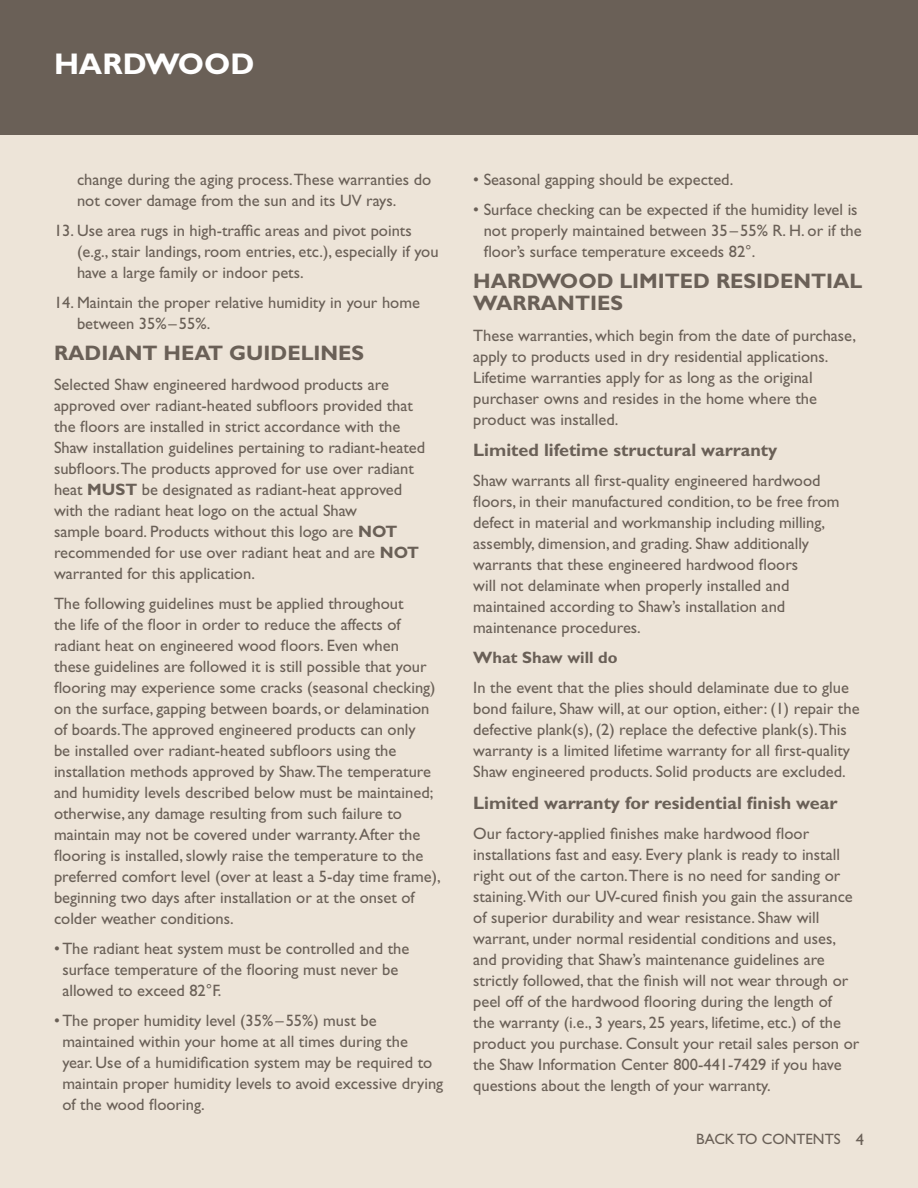
<style>
.page{position:relative;width:918px;height:1188px;background:#ede4d8}
.page>*{position:absolute;margin:0;border:0;box-sizing:border-box;transform-origin:0 0}
.t1{font:700 30px "Gill Sans Std";color:#fff}
.t2{font:700 21px/22.5px "Gill Sans Std";color:#6a6057}
.t3{font:700 18px "Gill Sans Std";color:#6a6057}
.t4{font:16.5px/21px "Gill Sans Std";color:#6a6057}
.t5{font:700 16.5px "Gill Sans Std";color:#6a6057}
.t6{font:15px "Gill Sans Std";color:#6a6057}
.s1{font-weight:700}
.s2{font-size:16.5px}
</style>
<div class="page">
<div style="left:0;top:0;width:918px;height:134px;background:#6a6057"></div>
<h1 class="t1" style="left:54px;top:47px;width:202px">HARDWOOD</h1>
<p class="t4" style="left:77px;top:169px;width:356px">change during the aging process.These warranties do not cover damage from the sun and its UV rays.</p>
<p class="t4" style="left:77px;top:220px;width:363px;text-indent:-23px">13. Use area rugs in high-traffic areas and pivot points (e.g., stair landings, room entries, etc.), especially if you have a large family or indoor pets.</p>
<p class="t4" style="left:77px;top:292px;width:345px;text-indent:-23px">14. Maintain the proper relative humidity in your home between 35%–55%.</p>
<p class="t2" style="left:54px;top:342px;width:312px">RADIANT HEAT GUIDELINES</p>
<p class="t4" style="left:54px;top:374px;width:373px">Selected Shaw engineered hardwood products are approved over radiant-heated subfloors provided that the floors are installed in strict accordance with the Shaw installation guidelines pertaining to radiant-heated subfloors.The products approved for use over radiant heat <span class="s1">MUST</span> be designated as radiant-heat approved with the radiant heat logo on the actual Shaw<br>sample board. Products without this logo are <span class="s1">NOT </span>recommended for use over radiant heat and are <span class="s1">NOT </span>warranted for this application.</p>
<p class="t4" style="left:54px;top:593px;width:388px">The following guidelines must be applied throughout<br>the life of the floor in order to reduce the affects of radiant heat on engineered wood floors. Even when<br>these guidelines are followed it is still possible that your flooring may experience some cracks (seasonal checking) on the surface, gapping between boards, or delamination of boards.The approved engineered products can only<br>be installed over radiant-heated subfloors using the installation methods approved by Shaw.The temperature and humidity levels described below must be maintained; otherwise, any damage resulting from such failure to maintain may not be covered under warranty. After the flooring is installed, slowly raise the temperature to the preferred comfort level (over at least a 5-day time frame), beginning two days after installation or at the onset of colder weather conditions.</p>
<p class="t4" style="left:62px;top:938px;width:348px;text-indent:-8px">• The radiant heat system must be controlled and the surface temperature of the flooring must never be allowed to exceed 82°F.</p>
<p class="t4" style="left:62px;top:1010px;width:383px;text-indent:-8px">• The proper humidity level (35%–55%) must be maintained within your home at all times during the<br>year. Use of a humidification system may be required to maintain proper humidity levels to avoid excessive drying of the wood flooring.</p>
<p class="t4" style="left:473px;top:169px;width:262px">• Seasonal gapping should be expected.</p>
<p class="t4" style="left:484px;top:199px;width:380px;text-indent:-10px">• Surface checking can be expected if the humidity level is not properly maintained between 35 –55% R. H. or if the floor’s surface temperature exceeds 82°.</p>
<p class="t2" style="left:473px;top:270px;width:391px">HARDWOOD LIMITED RESIDENTIAL<br>WARRANTIES</p>
<p class="t4" style="left:473px;top:325px;width:384px">These warranties, which begin from the date of purchase, apply to products used in dry residential applications.<br>Lifetime warranties apply for as long as the original purchaser owns and resides in the home where the product was installed.</p>
<p class="t3" style="left:473px;top:439px;width:306px">Limited lifetime structural warranty</p>
<p class="t4" style="left:473px;top:470px;width:368px">Shaw warrants all first-quality engineered hardwood floors, in their manufactured condition, to be free from defect in material and workmanship including milling, assembly, dimension, and grading. Shaw additionally warrants that these engineered hardwood floors<br>will not delaminate when properly installed and maintained according to Shaw’s installation and maintenance procedures.</p>
<p class="t5" style="left:473px;top:648px;width:146px">What Shaw will do</p>
<p class="t4" style="left:473px;top:677px;width:388px">In the event that the plies should delaminate due to glue bond failure, Shaw will, at our option, either: (1) repair the defective plank(s), (2) replace the defective plank(s).This warranty is a limited lifetime warranty for all first-quality Shaw engineered products. Solid products are excluded.</p>
<p class="t3" style="left:473px;top:792px;width:366px">Limited warranty for residential finish wear</p>
<p class="t4" style="left:473px;top:823px;width:388px">Our factory-applied finishes make hardwood floor installations fast and easy. Every plank is ready to install right out of the carton.There is no need for sanding or staining.With our UV-cured finish you gain the assurance of superior durability and wear resistance. Shaw will warrant, under normal residential conditions and uses, and providing that Shaw’s maintenance guidelines are strictly followed, that the finish will not wear through or peel off of the hardwood flooring during the length of<br>the warranty (i.e., 3 years, 25 years, lifetime, etc.) of the product you purchase. Consult your retail sales person or the Shaw Information Center 800-441-7429 if you have questions about the length of your warranty.</p>
<p class="t6" style="left:696px;top:1131px;width:169px">BACK TO CONTENTS <span class="s2">4</span></p>
</div>
